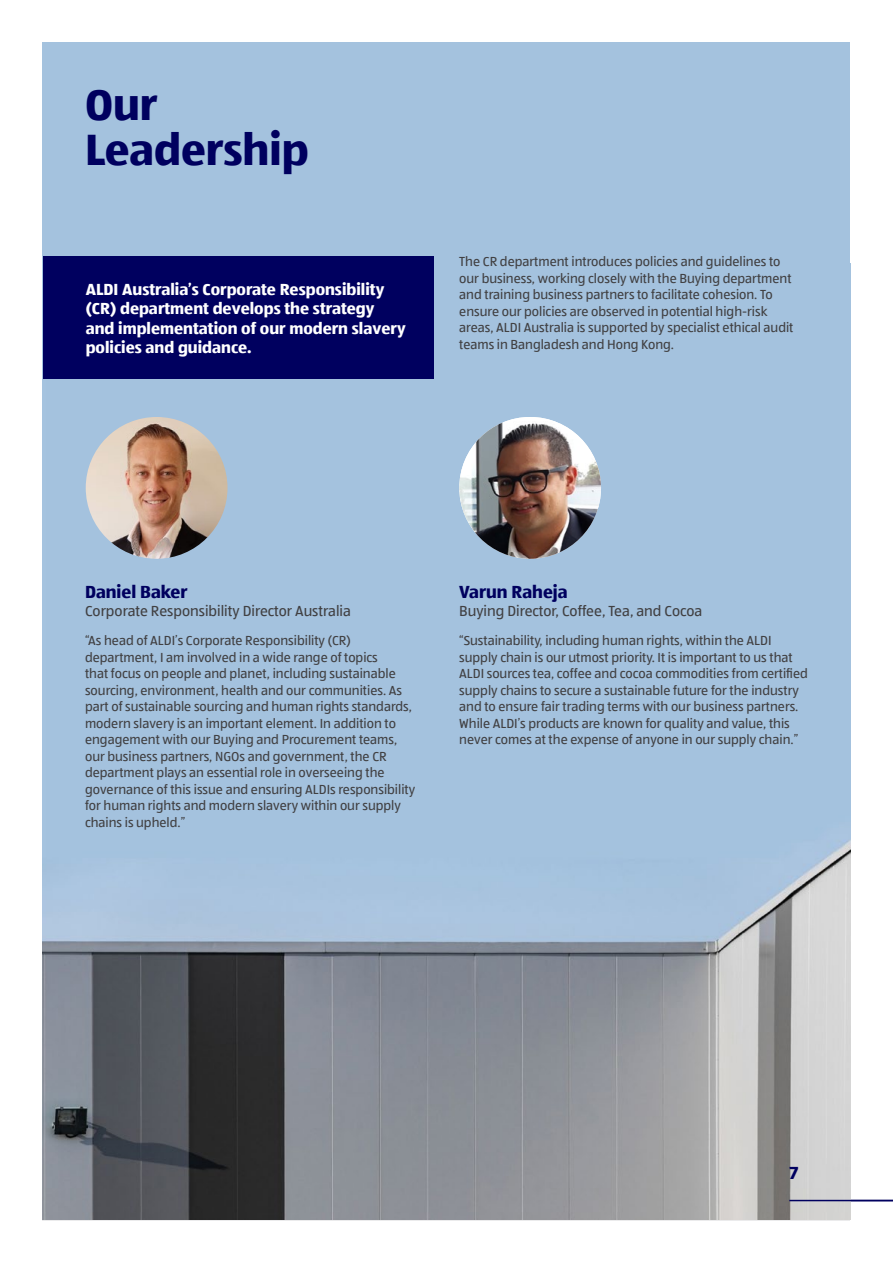
<style>
.page{position:relative;width:893px;height:1263px;background:#fff}
.page>*{position:absolute;margin:0;border:0;box-sizing:border-box;transform-origin:0 0}
.t1{font:700 45px/45px "ALDISUED Office";color:#00005f}
.t2{font:700 18px "ALDISUED Office";color:#00005f}
.t3{font:700 16.5px/19.5px "ALDISUED Office";color:#fff}
.t4{font:15px "ALDISUED Office";color:#414042}
.t5{font:13.5px/16.5px "ALDISUED Office";color:#414042}
</style>
<div class="page">
<div style="left:43px;top:42px;width:807px;height:1178px;background:#a4c2de"></div>
<img style="left:43px;top:417px;width:807px;height:803px">
<img style="left:86px;top:417px;width:141px;height:142px;border-radius:71px">
<img style="left:459px;top:417px;width:142px;height:142px;border-radius:71px">
<hr style="left:789px;top:1200px;width:104px;height:1px;background:#00005f">
<div style="left:43px;top:256px;width:391px;height:123px;background:#00005f"></div>
<h1 class="t1" style="left:85px;top:81px;width:225px">Our<br>Leadership</h1>
<p class="t3" style="left:86px;top:279px;width:321px">ALDI Australia’s Corporate Responsibility (CR) department develops the strategy and implementation of our modern slavery policies and guidance.</p>
<p class="t5" style="left:459px;top:253px;width:336px">The CR department introduces policies and guidelines to our business, working closely with the Buying department and training business partners to facilitate cohesion. To ensure our policies are observed in potential high-risk areas, ALDI Australia is supported by specialist ethical audit teams in Bangladesh and Hong Kong.</p>
<h2 class="t2" style="left:85px;top:580px;width:104px">Daniel Baker</h2>
<p class="t4" style="left:85px;top:601px;width:267px">Corporate Responsibility Director Australia</p>
<p class="t5" style="left:85px;top:632px;width:332px">“As head of ALDI’s Corporate Responsibility (CR) department, I am involved in a wide range of topics<br>that focus on people and planet, including sustainable sourcing, environment, health and our communities. As part of sustainable sourcing and human rights standards, modern slavery is an important element. In addition to engagement with our Buying and Procurement teams, our business partners, NGOs and government, the CR department plays an essential role in overseeing the governance of this issue and ensuring ALDIs responsibility for human rights and modern slavery within our supply chains is upheld.”</p>
<h2 class="t2" style="left:459px;top:580px;width:110px">Varun Raheja</h2>
<p class="t4" style="left:459px;top:601px;width:245px">Buying Director, Coffee, Tea, and Cocoa</p>
<p class="t5" style="left:459px;top:632px;width:350px">“Sustainability, including human rights, within the ALDI supply chain is our utmost priority. It is important to us that ALDI sources tea, coffee and cocoa commodities from certified supply chains to secure a sustainable future for the industry and to ensure fair trading terms with our business partners.<br>While ALDI’s products are known for quality and value, this never comes at the expense of anyone in our supply chain.”</p>
<h2 class="t2" style="left:789px;top:1160px;width:11px">7</h2>
</div>
